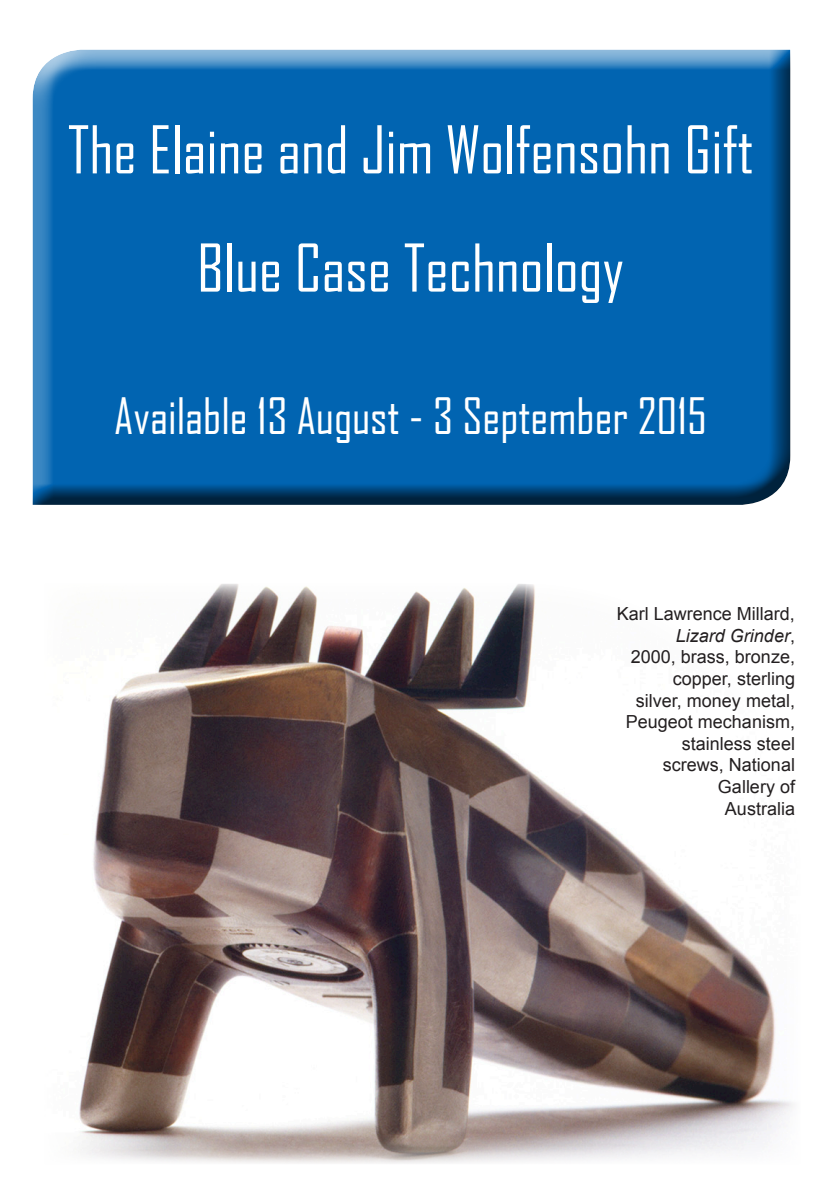
<style>
.page{position:relative;width:825px;height:1200px;background:#fff}
.page>*{position:absolute;margin:0;border:0;box-sizing:border-box;transform-origin:0 0}
.t1{font:63px/118.2px "Agency FB";color:#fff;text-align:center}
.t2{font:48px "Agency FB";color:#fff}
.t3{font:18px/21.6px "Arial";color:#231f20;text-align:right}
.s1{font-style:italic}
</style>
<div class="page">
<img style="left:75px;top:584px;width:718px;height:579px">
<div style="left:32px;top:35px;width:779px;height:472px;background:#231f20;opacity:.75"></div>
<h1 class="t1" style="left:68px;top:89px;width:687px">The Elaine and Jim Wolfensohn Gift<br>Blue Case Technology</h1>
<h2 class="t2" style="left:114px;top:387px;width:594px">Available 13 August - 3 September 2015</h2>
<p class="t3" style="left:617px;top:603px;width:180px">Karl Lawrence Millard,<br><span class="s1">Lizard Grinder</span>,</p>
<p class="t3" style="left:631px;top:646px;width:166px">2000, brass, bronze, copper, sterling</p>
<p class="t3" style="left:626px;top:689px;width:171px">silver, money metal,<br>Peugeot mechanism, stainless steel</p>
<p class="t3" style="left:663px;top:754px;width:134px">screws, National</p>
<p class="t3" style="left:718px;top:776px;width:79px">Gallery of</p>
<p class="t3" style="left:725px;top:797px;width:72px">Australia</p>
</div>
